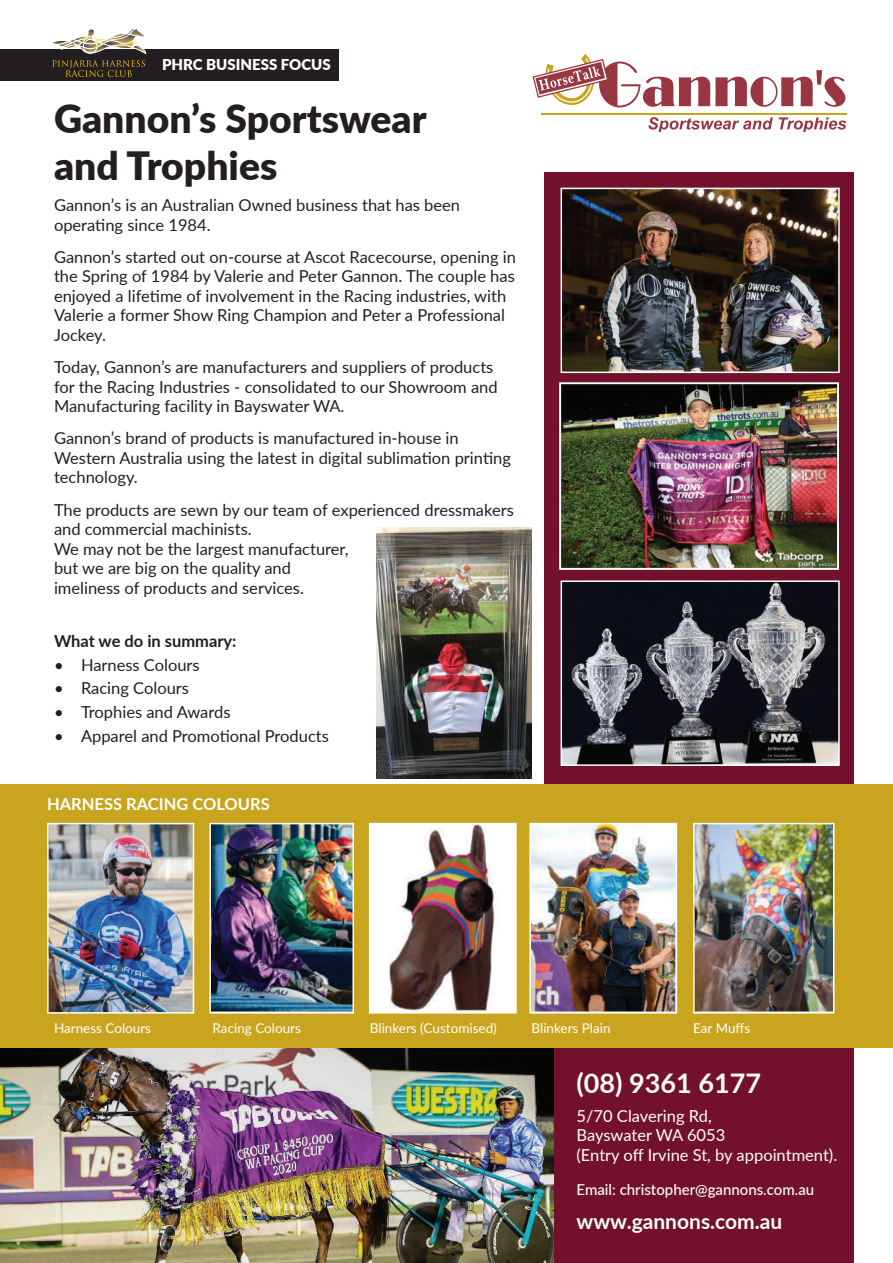
<style>
.page{position:relative;width:893px;height:1263px;background:#fff}
.page>*{position:absolute;margin:0;border:0;box-sizing:border-box;transform-origin:0 0}
.t1{font:900 39px/46.8px "Lato";color:#231f20}
.t2{font:700 27px "Lato";color:#fff}
.t3{font:700 21px "Lato";color:#fff}
.t4{font:16.5px/19.5px "Lato";color:#231f20}
.t5{font:16.5px/19.8px "Lato";color:#fff}
.t6{font:700 16.5px "Lato";color:#fff}
.t7{font:700 16.5px "Lato";color:#231f20}
.t8{font:500 15px "Lato";color:#fff}
.t9{font:900 15px "Lato";color:#fff}
.t10{font:13.5px "Lato";color:#fff}
</style>
<div class="page">
<div style="left:544px;top:172px;width:309px;height:1091px;background:#73102c"></div>
<img style="left:0;top:1048px;width:553px;height:215px">
<div style="left:0;top:784px;width:893px;height:264px;background:#c9a51f"></div>
<div style="left:0;top:49px;width:338px;height:32px;background:#231f20"></div>
<svg style="left:52px;top:29px;width:94px;height:48px"></svg>
<img style="left:562px;top:385px;width:274px;height:182px">
<div style="left:559px;top:382px;width:280px;height:188px;border:2px solid #fff"></div>
<img style="left:564px;top:583px;width:273px;height:180px">
<div style="left:561px;top:580px;width:279px;height:186px;border:2px solid #fff"></div>
<img style="left:564px;top:191px;width:273px;height:179px">
<div style="left:561px;top:188px;width:279px;height:185px;border:2px solid #fff"></div>
<svg style="left:533px;top:54px;width:312px;height:53px"></svg>
<hr style="left:541px;top:113px;width:305px;height:2px;background:#c9a51f">
<svg style="left:648px;top:117px;width:125px;height:15px"></svg>
<svg style="left:779px;top:117px;width:67px;height:15px"></svg>
<img style="left:212px;top:826px;width:139px;height:184px">
<div style="left:209px;top:823px;width:145px;height:190px;border:2px solid #fff"></div>
<img style="left:50px;top:826px;width:141px;height:184px">
<div style="left:47px;top:823px;width:147px;height:190px;border:2px solid #fff"></div>
<img style="left:372px;top:826px;width:142px;height:184px">
<div style="left:369px;top:823px;width:148px;height:190px;border:2px solid #fff"></div>
<img style="left:532px;top:826px;width:142px;height:184px">
<div style="left:529px;top:823px;width:148px;height:190px;border:2px solid #fff"></div>
<img style="left:696px;top:826px;width:135px;height:184px">
<div style="left:693px;top:823px;width:141px;height:190px;border:2px solid #fff"></div>
<img style="left:377px;top:527px;width:154px;height:252px">
<p class="t9" style="left:162px;top:59px;width:170px">PHRC BUSINESS FOCUS</p>
<h1 class="t1" style="left:54px;top:99px;width:374px">Gannon’s Sportswear and Trophies</h1>
<p class="t4" style="left:54px;top:196px;width:408px">Gannon’s is an Australian Owned business that has been operating since 1984.</p>
<p class="t4" style="left:54px;top:246px;width:464px">Gannon’s started out on-course at Ascot Racecourse, opening in the Spring of 1984 by Valerie and Peter Gannon. The couple has enjoyed a lifetime of involvement in the Racing industries, with Valerie a former Show Ring Champion and Peter a Professional Jockey.</p>
<p class="t4" style="left:54px;top:357px;width:445px">Today, Gannon’s are manufacturers and suppliers of products for the Racing Industries - consolidated to our Showroom and<br>Manufacturing facility in Bayswater WA.</p>
<p class="t4" style="left:54px;top:428px;width:458px">Gannon’s brand of products is manufactured in-house in<br>Western Australia using the latest in digital sublimation printing technology.</p>
<p class="t4" style="left:54px;top:499px;width:461px">The products are sewn by our team of experienced dressmakers and commercial machinists.<br>We may not be the largest manufacturer,<br>but we are big on the quality and<br>imeliness of products and services.</p>
<p class="t7" style="left:54px;top:634px;width:184px">What we do in summary:</p>
<p class="t4" style="left:54px;top:656px;width:147px">• Harness Colours</p>
<p class="t4" style="left:54px;top:680px;width:137px">• Racing Colours</p>
<p class="t4" style="left:54px;top:704px;width:178px">• Trophies and Awards</p>
<p class="t4" style="left:54px;top:727px;width:276px">• Apparel and Promotional Products</p>
<p class="t6" style="left:47px;top:797px;width:224px">HARNESS RACING COLOURS</p>
<p class="t10" style="left:54px;top:1019px;width:99px">Harness Colours</p>
<p class="t10" style="left:213px;top:1019px;width:90px">Racing Colours</p>
<p class="t10" style="left:370px;top:1019px;width:128px">Blinkers (Customised)</p>
<p class="t10" style="left:532px;top:1019px;width:81px">Blinkers Plain</p>
<p class="t10" style="left:693px;top:1019px;width:59px">Ear Muffs</p>
<h2 class="t2" style="left:577px;top:1072px;width:186px">(08) 9361 6177</h2>
<p class="t5" style="left:577px;top:1105px;width:262px">5/70 Clavering Rd,<br>Bayswater WA 6053<br>(Entry off Irvine St, by appointment).</p>
<p class="t8" style="left:577px;top:1184px;width:239px">Email: christopher@gannons.com.au</p>
<p class="t3" style="left:577px;top:1212px;width:207px">www.gannons.com.au</p>
</div>
